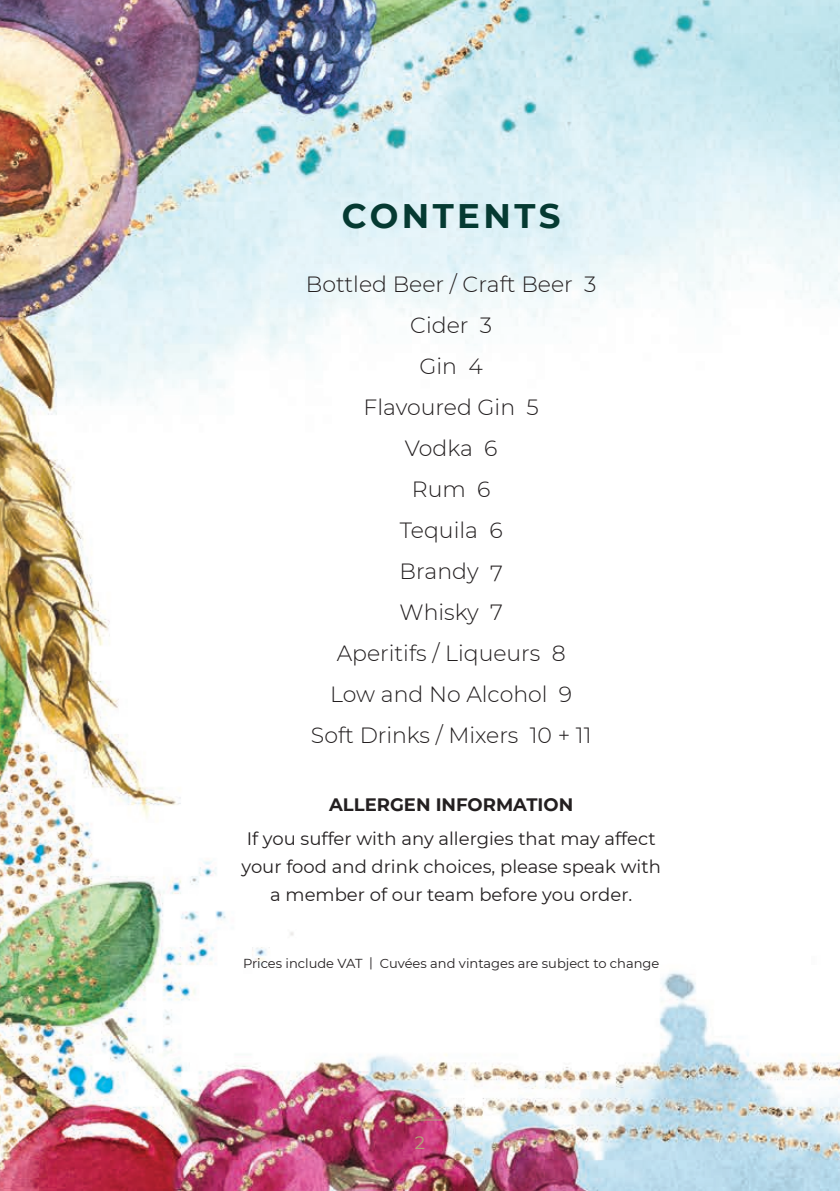
<style>
.page{position:relative;width:840px;height:1191px;background:#fff}
.page>*{position:absolute;margin:0;border:0;box-sizing:border-box;transform-origin:0 0}
.Section_Header_Big{font:700 34px "Montserrat";letter-spacing:.1em;color:#053a32}
.t1{font:300 22px "Montserrat";color:#231f20}
.Body{font:18px/28px "Montserrat";color:#231f20;text-align:center}
.Body-2{font:700 18px "Montserrat";color:#231f20}
.Body-3{font:18px "Montserrat";color:#b1a576}
.Body-4{font:13px "Montserrat";color:#231f20}
</style>
<div class="page">
<img style="left:0;top:0;width:839px;height:1191px">
<hr style="left:397px;top:1119px;width:45px;height:1px;background:#b1a576">
<p class="Section_Header_Big" style="left:342px;top:191px;width:220px">CONTENTS</p>
<p class="t1" style="left:306px;top:269px;width:292px">Bottled Beer / Craft Beer 3</p>
<p class="t1" style="left:410px;top:310px;width:83px">Cider 3</p>
<p class="t1" style="left:419px;top:351px;width:65px">Gin 4</p>
<p class="t1" style="left:363px;top:392px;width:177px">Flavoured Gin 5</p>
<p class="t1" style="left:404px;top:433px;width:94px">Vodka 6</p>
<p class="t1" style="left:411px;top:474px;width:80px">Rum 6</p>
<p class="t1" style="left:399px;top:515px;width:104px">Tequila 6</p>
<p class="t1" style="left:399px;top:556px;width:105px">Brandy 7</p>
<p class="t1" style="left:399px;top:597px;width:105px">Whisky 7</p>
<p class="t1" style="left:336px;top:638px;width:230px">Aperitifs / Liqueurs 8</p>
<p class="t1" style="left:330px;top:679px;width:243px">Low and No Alcohol 9</p>
<p class="t1" style="left:311px;top:720px;width:282px">Soft Drinks / Mixers 10 + 11</p>
<p class="Body-2" style="left:329px;top:792px;width:245px">ALLERGEN INFORMATION</p>
<p class="Body" style="left:241px;top:824px;width:420px">If you suffer with any allergies that may affect your food and drink choices, please speak with a member of our team before you order.</p>
<p class="Body-4" style="left:243px;top:954px;width:417px">Prices include VAT | Cuvées and vintages are subject to change</p>
<p class="Body-3" style="left:414px;top:1130px;width:12px">2</p>
</div>
